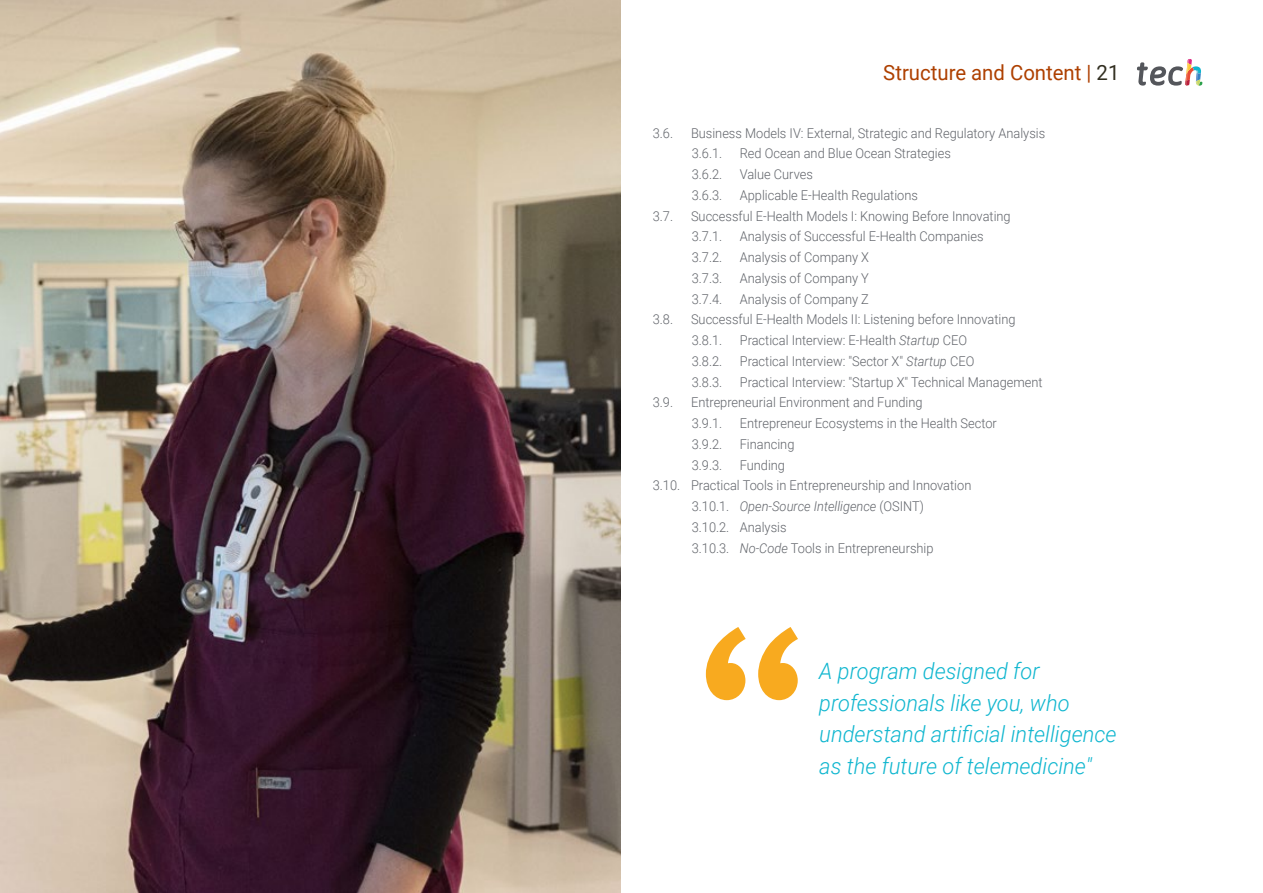
<style>
.page{position:relative;width:1263px;height:893px;background:#fff}
.page>*{position:absolute;margin:0;border:0;box-sizing:border-box;transform-origin:0 0}
.t1{font:italic 300 22.5px/31.5px "Roboto";color:#0fb6cf}
.t2{font:21px "Roboto";color:#ae4000}
.t3{font:300 13.5px/20.7px "Roboto";color:#61646a;scale:.95 1}
.t4{font:italic 300 13.5px "Roboto";color:#61646a;scale:.95 1}
.s1{color:#312e20}
.s2{font-style:italic}
.s3{font-style:normal}
</style>
<div class="page">
<svg style="left:706px;top:627px;width:92px;height:73px"></svg>
<svg style="left:1137px;top:59px;width:65px;height:27px"></svg>
<img style="left:0;top:0;width:621px;height:893px">
<h2 class="t2" style="left:883px;top:57px;width:238px">Structure and Content | <span class="s1">21</span></h2>
<p class="t3" style="left:653px;top:122px;width:23px">3.6.</p>
<p class="t3" style="left:691px;top:122px;width:374px">Business Models IV: External, Strategic and Regulatory Analysis<br>3.6.1.</p>
<p class="t3" style="left:740px;top:143px;width:224px">Red Ocean and Blue Ocean Strategies</p>
<p class="t3" style="left:692px;top:164px;width:34px">3.6.2.</p>
<p class="t3" style="left:740px;top:164px;width:79px">Value Curves</p>
<p class="t3" style="left:692px;top:184px;width:34px">3.6.3.</p>
<p class="t3" style="left:740px;top:184px;width:189px">Applicable E-Health Regulations</p>
<p class="t3" style="left:653px;top:205px;width:23px">3.7.</p>
<p class="t3" style="left:691px;top:205px;width:338px">Successful E-Health Models I: Knowing Before Innovating<br>3.7.1.</p>
<p class="t3" style="left:740px;top:226px;width:258px">Analysis of Successful E-Health Companies</p>
<p class="t3" style="left:692px;top:247px;width:34px">3.7.2.</p>
<p class="t3" style="left:740px;top:247px;width:138px">Analysis of Company X</p>
<p class="t3" style="left:692px;top:267px;width:34px">3.7.3.</p>
<p class="t3" style="left:740px;top:267px;width:137px">Analysis of Company Y</p>
<p class="t3" style="left:692px;top:288px;width:34px">3.7.4.</p>
<p class="t3" style="left:740px;top:288px;width:137px">Analysis of Company Z</p>
<p class="t3" style="left:653px;top:309px;width:23px">3.8.</p>
<p class="t3" style="left:691px;top:309px;width:343px">Successful E-Health Models II: Listening before Innovating<br>3.8.1.</p>
<p class="t3" style="left:740px;top:330px;width:241px">Practical Interview: E-Health <span class="s2">Startup</span> CEO</p>
<p class="t3" style="left:692px;top:350px;width:34px">3.8.2.</p>
<p class="t3" style="left:740px;top:350px;width:248px">Practical Interview: "Sector X" <span class="s2">Startup</span> CEO</p>
<p class="t3" style="left:692px;top:371px;width:34px">3.8.3.</p>
<p class="t3" style="left:740px;top:371px;width:320px">Practical Interview: "Startup X" Technical Management</p>
<p class="t3" style="left:653px;top:392px;width:23px">3.9.</p>
<p class="t3" style="left:691px;top:392px;width:245px">Entrepreneurial Environment and Funding<br>3.9.1.</p>
<p class="t3" style="left:740px;top:413px;width:272px">Entrepreneur Ecosystems in the Health Sector</p>
<p class="t3" style="left:692px;top:433px;width:34px">3.9.2.</p>
<p class="t3" style="left:740px;top:433px;width:59px">Financing</p>
<p class="t3" style="left:692px;top:454px;width:34px">3.9.3.</p>
<p class="t3" style="left:740px;top:454px;width:49px">Funding</p>
<p class="t3" style="left:653px;top:475px;width:337px">3.10. Practical Tools in Entrepreneurship and Innovation</p>
<p class="t4" style="left:692px;top:497px;width:246px"><span class="s3">3.10.1.</span> Open-Source Intelligence <span class="s3">(OSINT)</span></p>
<p class="t3" style="left:692px;top:516px;width:101px">3.10.2. Analysis</p>
<p class="t3" style="left:692px;top:537px;width:256px">3.10.3. <span class="s2">No-Code</span> Tools in Entrepreneurship</p>
<h1 class="t1" style="left:819px;top:655px;width:299px">A program designed for professionals like you, who understand artificial intelligence as the future of telemedicine"</h1>
</div>
